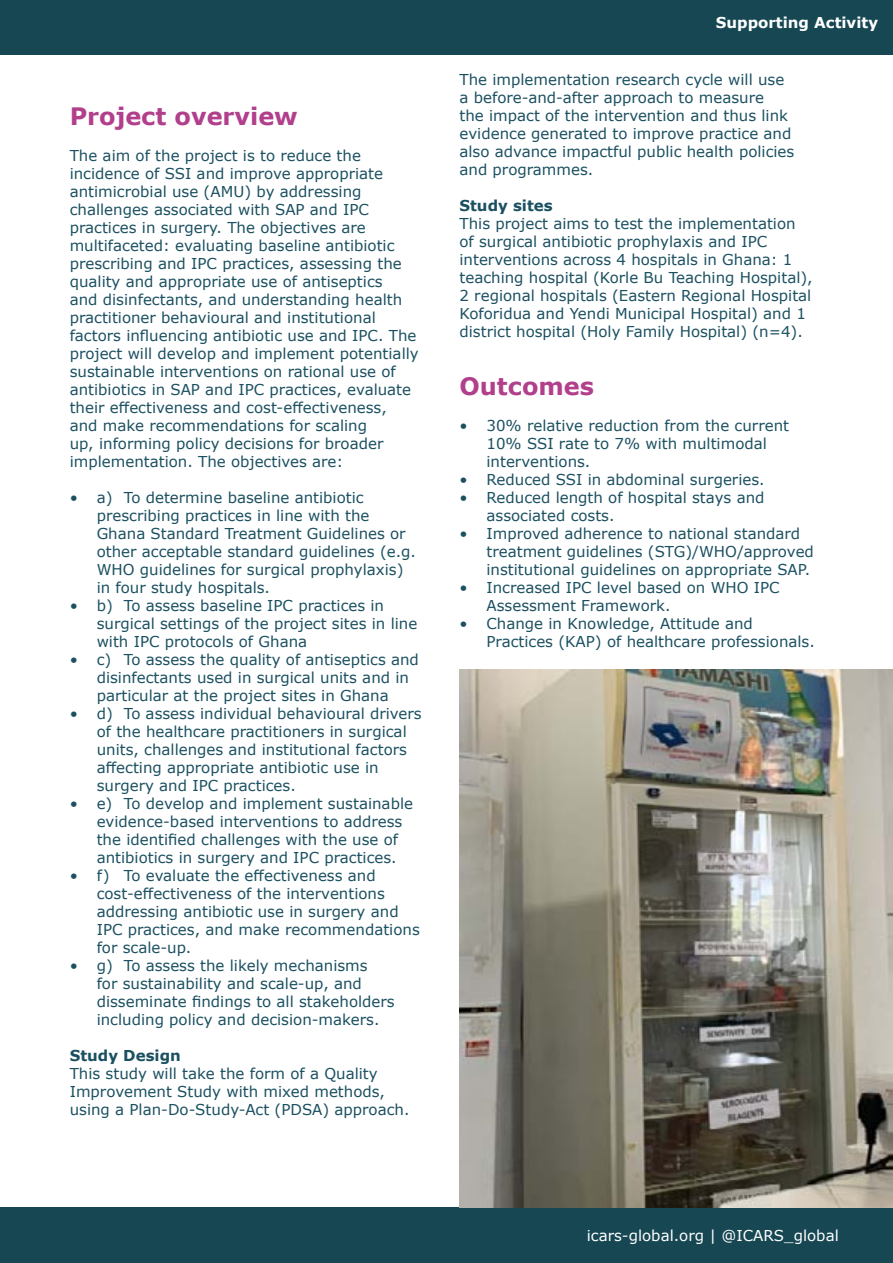
<style>
.page{position:relative;width:893px;height:1263px;background:#fff}
.page>*{position:absolute;margin:0;border:0;box-sizing:border-box;transform-origin:0 0}
.t1{font:700 24px "Verdana";color:#b23f8c}
.t2{font:15px/18px "Verdana";color:#1b5061}
.t3{font:15px "Verdana";color:#fff}
.t4{font:700 15px "Verdana";color:#1b5061}
.t5{font:700 15px "Verdana";color:#fff}
</style>
<div class="page">
<div style="left:0;top:0;width:893px;height:54px;background:#164753"></div>
<div style="left:0;top:1208px;width:893px;height:55px;background:#164753"></div>
<img style="left:459px;top:670px;width:434px;height:538px">
<h1 class="t1" style="left:70px;top:99px;width:230px">Project overview</h1>
<p class="t2" style="left:70px;top:146px;width:351px">The aim of the project is to reduce the incidence of SSI and improve appropriate antimicrobial use (AMU) by addressing challenges associated with SAP and IPC practices in surgery. The objectives are multifaceted: evaluating baseline antibiotic prescribing and IPC practices, assessing the quality and appropriate use of antiseptics<br>and disinfectants, and understanding health practitioner behavioural and institutional factors influencing antibiotic use and IPC. The project will develop and implement potentially sustainable interventions on rational use of antibiotics in SAP and IPC practices, evaluate their effectiveness and cost-effectiveness,<br>and make recommendations for scaling<br>up, informing policy decisions for broader implementation. The objectives are:</p>
<p class="t2" style="left:97px;top:488px;width:321px;text-indent:-27px">• a) To determine baseline antibiotic prescribing practices in line with the Ghana Standard Treatment Guidelines or other acceptable standard guidelines (e.g.<br>WHO guidelines for surgical prophylaxis) in four study hospitals.</p>
<p class="t2" style="left:97px;top:596px;width:322px;text-indent:-27px">• b) To assess baseline IPC practices in surgical settings of the project sites in line with IPC protocols of Ghana</p>
<p class="t2" style="left:97px;top:650px;width:324px;text-indent:-27px">• c) To assess the quality of antiseptics and disinfectants used in surgical units and in particular at the project sites in Ghana</p>
<p class="t2" style="left:97px;top:704px;width:327px;text-indent:-27px">• d) To assess individual behavioural drivers of the healthcare practitioners in surgical units, challenges and institutional factors affecting appropriate antibiotic use in surgery and IPC practices.</p>
<p class="t2" style="left:97px;top:794px;width:318px;text-indent:-27px">• e) To develop and implement sustainable evidence-based interventions to address the identified challenges with the use of antibiotics in surgery and IPC practices.</p>
<p class="t2" style="left:97px;top:866px;width:325px;text-indent:-27px">• f) To evaluate the effectiveness and cost-effectiveness of the interventions addressing antibiotic use in surgery and IPC practices, and make recommendations for scale-up.</p>
<p class="t2" style="left:97px;top:956px;width:300px;text-indent:-27px">• g) To assess the likely mechanisms<br>for sustainability and scale-up, and disseminate findings to all stakeholders including policy and decision-makers.</p>
<p class="t4" style="left:70px;top:1045px;width:113px">Study Design</p>
<p class="t2" style="left:70px;top:1064px;width:341px">This study will take the form of a Quality<br>Improvement Study with mixed methods, using a Plan-Do-Study-Act (PDSA) approach.</p>
<p class="t5" style="left:716px;top:12px;width:164px">Supporting Activity</p>
<p class="t2" style="left:459px;top:71px;width:336px">The implementation research cycle will use a before-and-after approach to measure<br>the impact of the intervention and thus link evidence generated to improve practice and also advance impactful public health policies and programmes.</p>
<p class="t4" style="left:459px;top:195px;width:95px">Study sites</p>
<p class="t2" style="left:459px;top:215px;width:355px">This project aims to test the implementation of surgical antibiotic prophylaxis and IPC interventions across 4 hospitals in Ghana: 1 teaching hospital (Korle Bu Teaching Hospital), 2 regional hospitals (Eastern Regional Hospital Koforidua and Yendi Municipal Hospital) and 1 district hospital (Holy Family Hospital) (n=4).</p>
<h1 class="t1" style="left:459px;top:369px;width:136px">Outcomes</h1>
<p class="t2" style="left:486px;top:416px;width:304px;text-indent:-27px">• 30% relative reduction from the current<br>10% SSI rate to 7% with multimodal interventions.</p>
<p class="t2" style="left:459px;top:470px;width:307px">• Reduced SSI in abdominal surgeries.</p>
<p class="t2" style="left:486px;top:488px;width:280px;text-indent:-27px">• Reduced length of hospital stays and associated costs.</p>
<p class="t2" style="left:486px;top:524px;width:329px;text-indent:-27px">• Improved adherence to national standard treatment guidelines (STG)/WHO/approved institutional guidelines on appropriate SAP.</p>
<p class="t2" style="left:486px;top:578px;width:295px;text-indent:-27px">• Increased IPC level based on WHO IPC<br>Assessment Framework.</p>
<p class="t2" style="left:486px;top:614px;width:330px;text-indent:-27px">• Change in Knowledge, Attitude and<br>Practices (KAP) of healthcare professionals.</p>
<p class="t3" style="left:587px;top:1225px;width:253px">icars-global.org | @ICARS_global</p>
</div>
